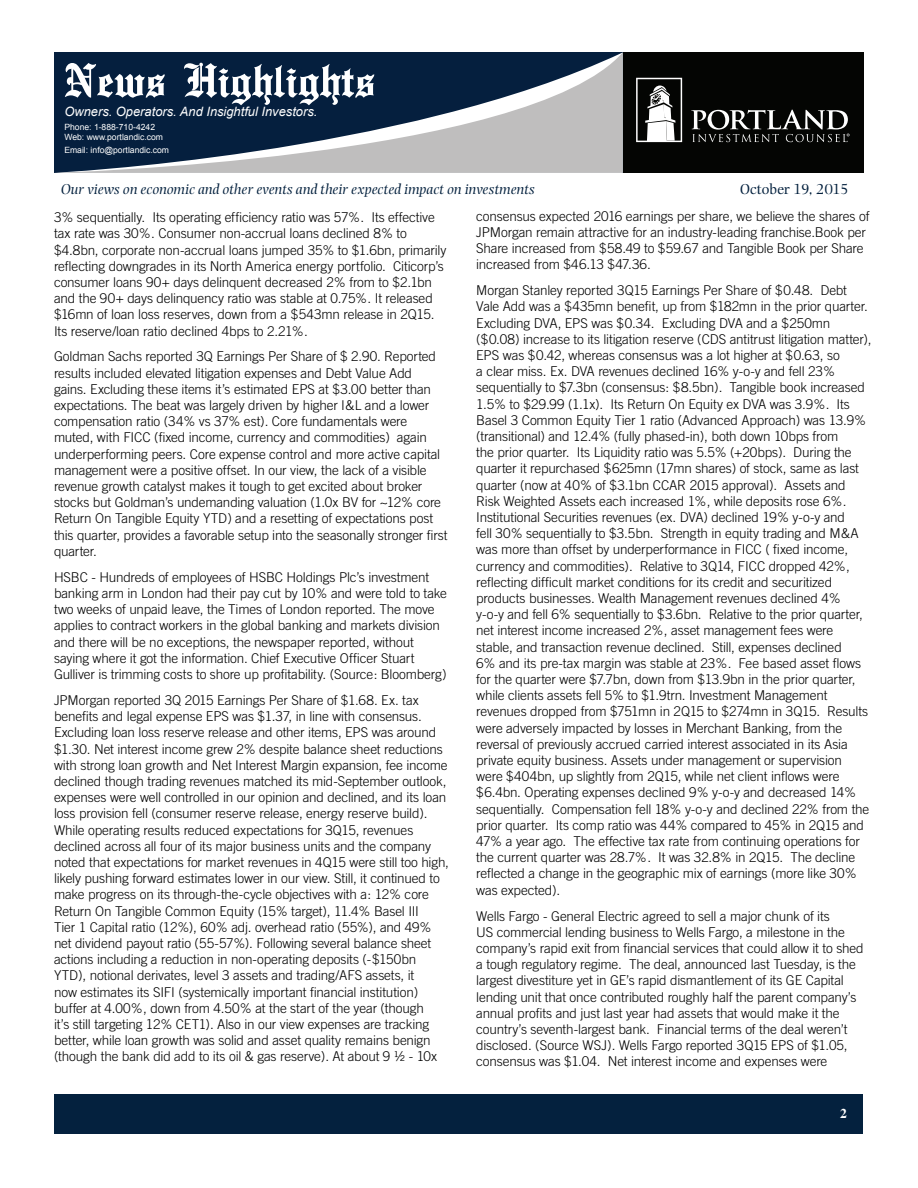
<style>
.page{position:relative;width:918px;height:1188px;background:#fff}
.page>*{position:absolute;margin:0;border:0;box-sizing:border-box;transform-origin:0 0}
.t1{font:500 51px "English Towne";color:#fff}
.t2{font:italic 15px "Photina";color:#04213e}
.t3{font:15px "Photina";color:#04213e}
.Article_-_Body{font:300 13.5px/16.2px "Trade Gothic";letter-spacing:-.01em;color:#000}
.t4{font:700 13.5px "Times";color:#fff}
.t5{font:italic 12.9px "Arial";color:#fff}
.t6{font:8.55px/10.4px "Arial";color:#fff}
</style>
<div class="page">
<div style="left:606px;top:52px;width:258px;height:121px;background:#040503"></div>
<div style="left:55px;top:1094px;width:808px;height:39px;background:#04213e"></div>
<svg style="left:54px;top:53px;width:569px;height:120px;background:#4d5d71"></svg>
<svg style="left:636px;top:78px;width:46px;height:64px"></svg>
<svg style="left:691px;top:110px;width:159px;height:32px"></svg>
<h1 class="t1" style="left:64px;top:51px;width:312px">News Highlights</h1>
<p class="t5" style="left:64px;top:103px;width:255px">Owners. Operators. And Insightful Investors.</p>
<p class="t6" style="left:64px;top:122px;width:100px">Phone: 1-888-710-4242<br>Web: www.portlandic.com</p>
<p class="t6" style="left:64px;top:145px;width:106px">Email: info@portlandic.com</p>
<p class="t2" style="left:61px;top:181px;width:475px">Our views on economic and other events and their expected impact on investments</p>
<p class="t3" style="left:740px;top:180px;width:110px">October 19, 2015</p>
<p class="Article_-_Body" style="left:54px;top:209px;width:394px">3% sequentially. Its operating efficiency ratio was 57%. Its effective tax rate was 30%. Consumer non-accrual loans declined 8% to $4.8bn, corporate non-accrual loans jumped 35% to $1.6bn, primarily reflecting downgrades in its North America energy portfolio. Citicorp’s consumer loans 90+ days delinquent decreased 2% from to $2.1bn and the 90+ days delinquency ratio was stable at 0.75%. It released $16mn of loan loss reserves, down from a $543mn release in 2Q15.<br>Its reserve/loan ratio declined 4bps to 2.21%.</p>
<p class="Article_-_Body" style="left:54px;top:348px;width:395px">Goldman Sachs reported 3Q Earnings Per Share of $ 2.90. Reported results included elevated litigation expenses and Debt Value Add gains. Excluding these items it’s estimated EPS at $3.00 better than expectations. The beat was largely driven by higher I&amp;L and a lower compensation ratio (34% vs 37% est). Core fundamentals were muted, with FICC (fixed income, currency and commodities) again underperforming peers. Core expense control and more active capital management were a positive offset. In our view, the lack of a visible revenue growth catalyst makes it tough to get excited about broker stocks but Goldman’s undemanding valuation (1.0x BV for ~12% core Return On Tangible Equity YTD) and a resetting of expectations post this quarter, provides a favorable setup into the seasonally stronger first quarter.</p>
<p class="Article_-_Body" style="left:54px;top:569px;width:394px">HSBC - Hundreds of employees of HSBC Holdings Plc’s investment banking arm in London had their pay cut by 10% and were told to take two weeks of unpaid leave, the Times of London reported. The move applies to contract workers in the global banking and markets division and there will be no exceptions, the newspaper reported, without saying where it got the information. Chief Executive Officer Stuart Gulliver is trimming costs to shore up profitability. (Source: Bloomberg)</p>
<p class="Article_-_Body" style="left:54px;top:692px;width:396px">JPMorgan reported 3Q 2015 Earnings Per Share of $1.68. Ex. tax benefits and legal expense EPS was $1.37, in line with consensus.<br>Excluding loan loss reserve release and other items, EPS was around $1.30. Net interest income grew 2% despite balance sheet reductions with strong loan growth and Net Interest Margin expansion, fee income declined though trading revenues matched its mid-September outlook, expenses were well controlled in our opinion and declined, and its loan loss provision fell (consumer reserve release, energy reserve build).<br>While operating results reduced expectations for 3Q15, revenues declined across all four of its major business units and the company noted that expectations for market revenues in 4Q15 were still too high, likely pushing forward estimates lower in our view. Still, it continued to make progress on its through-the-cycle objectives with a: 12% core Return On Tangible Common Equity (15% target), 11.4% Basel III<br>Tier 1 Capital ratio (12%), 60% adj. overhead ratio (55%), and 49% net dividend payout ratio (55-57%). Following several balance sheet actions including a reduction in non-operating deposits (-$150bn YTD), notional derivates, level 3 assets and trading/AFS assets, it<br>now estimates its SIFI (systemically important financial institution) buffer at 4.00%, down from 4.50% at the start of the year (though<br>it’s still targeting 12% CET1). Also in our view expenses are tracking better, while loan growth was solid and asset quality remains benign (though the bank did add to its oil &amp; gas reserve). At about 9 ½ - 10x</p>
<p class="Article_-_Body" style="left:476px;top:208px;width:395px">consensus expected 2016 earnings per share, we believe the shares of JPMorgan remain attractive for an industry-leading franchise.Book per Share increased from $58.49 to $59.67 and Tangible Book per Share increased from $46.13 $47.36.</p>
<p class="Article_-_Body" style="left:476px;top:282px;width:397px">Morgan Stanley reported 3Q15 Earnings Per Share of $0.48. Debt Vale Add was a $435mn benefit, up from $182mn in the prior quarter.<br>Excluding DVA, EPS was $0.34. Excluding DVA and a $250mn ($0.08) increase to its litigation reserve (CDS antitrust litigation matter), EPS was $0.42, whereas consensus was a lot higher at $0.63, so<br>a clear miss. Ex. DVA revenues declined 16% y-o-y and fell 23% sequentially to $7.3bn (consensus: $8.5bn). Tangible book increased 1.5% to $29.99 (1.1x). Its Return On Equity ex DVA was 3.9%. Its Basel 3 Common Equity Tier 1 ratio (Advanced Approach) was 13.9% (transitional) and 12.4% (fully phased-in), both down 10bps from<br>the prior quarter. Its Liquidity ratio was 5.5% (+20bps). During the quarter it repurchased $625mn (17mn shares) of stock, same as last quarter (now at 40% of $3.1bn CCAR 2015 approval). Assets and Risk Weighted Assets each increased 1%, while deposits rose 6%.<br>Institutional Securities revenues (ex. DVA) declined 19% y-o-y and<br>fell 30% sequentially to $3.5bn. Strength in equity trading and M&amp;A was more than offset by underperformance in FICC ( fixed income, currency and commodities). Relative to 3Q14, FICC dropped 42%, reflecting difficult market conditions for its credit and securitized products businesses. Wealth Management revenues declined 4% y-o-y and fell 6% sequentially to $3.6bn. Relative to the prior quarter, net interest income increased 2%, asset management fees were stable, and transaction revenue declined. Still, expenses declined<br>6% and its pre-tax margin was stable at 23%. Fee based asset flows for the quarter were $7.7bn, down from $13.9bn in the prior quarter, while clients assets fell 5% to $1.9trn. Investment Management revenues dropped from $751mn in 2Q15 to $274mn in 3Q15. Results were adversely impacted by losses in Merchant Banking, from the reversal of previously accrued carried interest associated in its Asia private equity business. Assets under management or supervision were $404bn, up slightly from 2Q15, while net client inflows were $6.4bn. Operating expenses declined 9% y-o-y and decreased 14% sequentially. Compensation fell 18% y-o-y and declined 22% from the prior quarter. Its comp ratio was 44% compared to 45% in 2Q15 and 47% a year ago. The effective tax rate from continuing operations for the current quarter was 28.7%. It was 32.8% in 2Q15. The decline reflected a change in the geographic mix of earnings (more like 30% was expected).</p>
<p class="Article_-_Body" style="left:476px;top:907px;width:389px">Wells Fargo - General Electric agreed to sell a major chunk of its<br>US commercial lending business to Wells Fargo, a milestone in the company’s rapid exit from financial services that could allow it to shed a tough regulatory regime. The deal, announced last Tuesday, is the largest divestiture yet in GE’s rapid dismantlement of its GE Capital lending unit that once contributed roughly half the parent company’s annual profits and just last year had assets that would make it the country’s seventh-largest bank. Financial terms of the deal weren’t disclosed. (Source WSJ). Wells Fargo reported 3Q15 EPS of $1.05, consensus was $1.04. Net interest income and expenses were</p>
<p class="t4" style="left:840px;top:1100px;width:8px">2</p>
</div>
